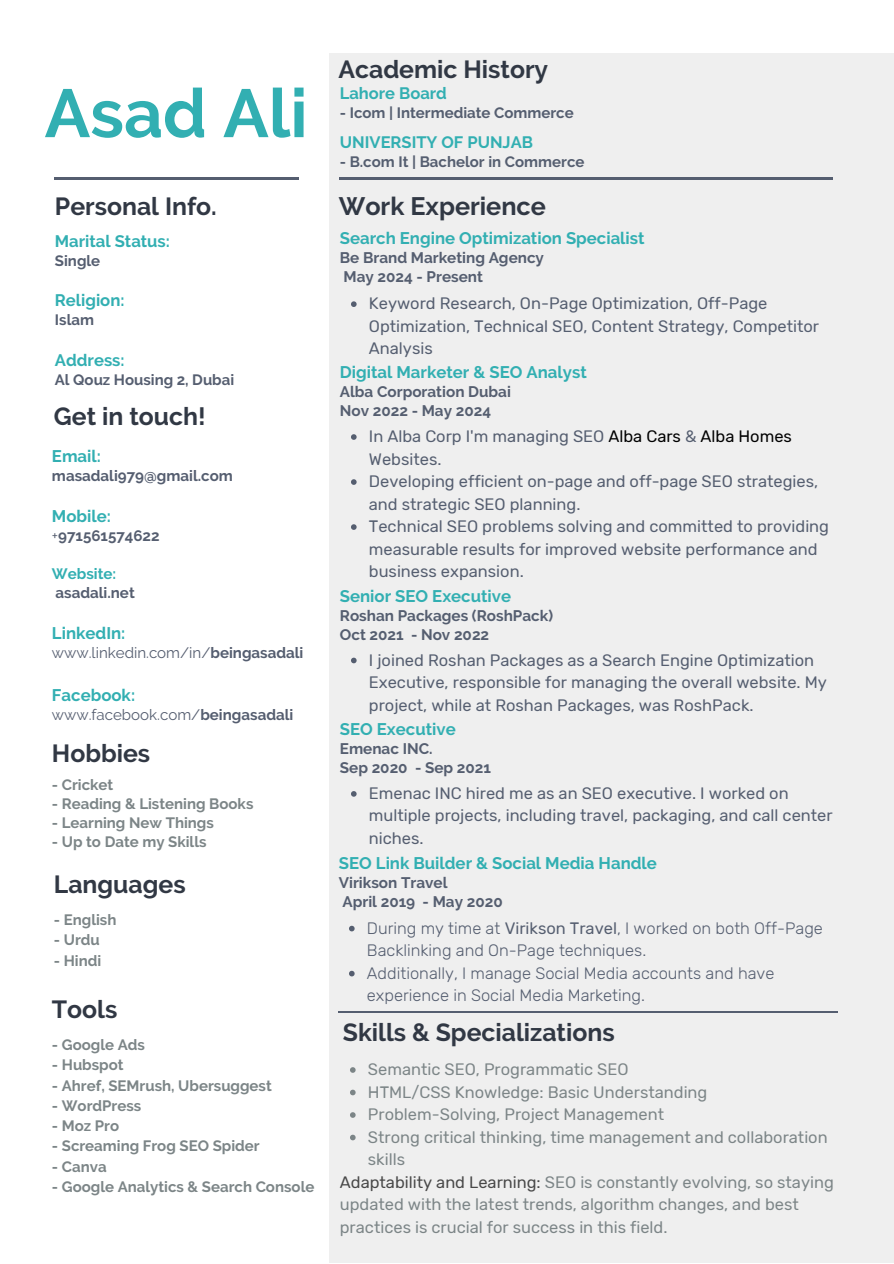
<style>
.page{position:relative;width:894px;height:1264px;background:#fff}
.page>*{position:absolute;margin:0;border:0;box-sizing:border-box;transform-origin:0 0}
.t1{font:700 67.95px "Raleway";color:#32afb2}
.t2{font:700 25.2px "Raleway";color:#313844}
.t3{font:700 24.75px "Raleway";color:#313844}
.t4{font:700 16.8px "Raleway";color:#32afb2}
.t5{font:700 16.65px "Raleway";color:#32afb2}
.t6{font:16.5px/22.5px "Rubik";color:#555e70}
.t7{font:16.5px/22.5px "Rubik";color:#7c8587}
.t8{font:300 16.5px/22.5px "Rubik";color:#555e70}
.t9{font:700 16.5px "Raleway";color:#32afb2}
.t10{font:700 15.3px/19.2px "Raleway";color:#555e70}
.t11{font:15.15px "Raleway";color:#555e70}
.t12{font:700 15.15px/19.2px "Raleway";color:#555e70}
.t13{font:700 15px "Raleway";color:#7c8587}
.t14{font:700 15px "Raleway";color:#555e70}
.s1{font-weight:400}
.s2{color:#32afb2}
.s3{font-weight:700}
.s4{color:#000}
.s5{color:#484848}
</style>
<div class="page">
<hr style="left:54px;top:178px;width:244px;height:1px;background:#555e70">
<div style="left:329px;top:53px;width:563px;height:1210px;background:#efefef"></div>
<hr style="left:338px;top:1011px;width:500px;height:1px;background:#555e70">
<hr style="left:339px;top:178px;width:493px;height:1px;background:#555e70">
<svg style="left:350px;top:1067px;width:5px;height:5px"></svg>
<svg style="left:350px;top:1089px;width:5px;height:6px"></svg>
<svg style="left:350px;top:1112px;width:5px;height:5px"></svg>
<svg style="left:350px;top:1134px;width:5px;height:6px"></svg>
<svg style="left:351px;top:434px;width:5px;height:6px"></svg>
<svg style="left:351px;top:479px;width:5px;height:6px"></svg>
<svg style="left:351px;top:524px;width:5px;height:6px"></svg>
<svg style="left:351px;top:657px;width:5px;height:6px"></svg>
<svg style="left:351px;top:791px;width:5px;height:5px"></svg>
<svg style="left:349px;top:925px;width:5px;height:6px"></svg>
<svg style="left:349px;top:970px;width:5px;height:6px"></svg>
<svg style="left:351px;top:301px;width:5px;height:6px"></svg>
<h1 class="t1" style="left:45px;top:73px;width:264px">Asad Ali</h1>
<h4 class="t3" style="left:55px;top:192px;width:163px">Personal Info.</h4>
<h3 class="t5" style="left:55px;top:231px;width:116px">Marital Status:</h3>
<h3 class="t14" style="left:55px;top:252px;width:47px">Single</h3>
<h4 class="t5" style="left:55px;top:290px;width:71px">Religion:</h4>
<h4 class="t14" style="left:55px;top:311px;width:41px">Islam</h4>
<h4 class="t5" style="left:55px;top:350px;width:71px">Address:</h4>
<h2 class="t14" style="left:55px;top:371px;width:181px">Al Qouz Housing 2, Dubai</h2>
<h2 class="t3" style="left:54px;top:402px;width:153px">Get in touch!</h2>
<h3 class="t4" style="left:52px;top:446px;width:51px">Email:</h3>
<h3 class="t12" style="left:52px;top:466px;width:182px">masadali979@gmail.com</h3>
<h3 class="t4" style="left:52px;top:506px;width:61px">Mobile:</h3>
<h3 class="t12" style="left:52px;top:526px;width:109px"><span class="s1">+</span>971561574622</h3>
<p class="t12" style="left:52px;top:564px;width:84px"><span class="s2">Website: </span>asadali.net</p>
<p class="t4" style="left:52px;top:623px;width:75px">LinkedIn:</p>
<p class="t11" style="left:52px;top:643px;width:253px">www.linkedin.com/in/<span class="s3">beingasadali</span></p>
<h2 class="t4" style="left:52px;top:684px;width:85px">Facebook:</h2>
<h2 class="t11" style="left:52px;top:705px;width:243px">www.facebook.com/<span class="s3">beingasadali</span></h2>
<p class="t3" style="left:52px;top:738px;width:100px">Hobbies</p>
<p class="t13" style="left:52px;top:775px;width:63px">- Cricket</p>
<p class="t13" style="left:52px;top:794px;width:203px">- Reading &amp; Listening Books</p>
<p class="t13" style="left:52px;top:814px;width:163px">- Learning New Things</p>
<h2 class="t13" style="left:52px;top:833px;width:156px">- Up to Date my Skills</h2>
<p class="t3" style="left:54px;top:870px;width:133px">Languages</p>
<p class="t13" style="left:54px;top:911px;width:64px">- English</p>
<p class="t13" style="left:54px;top:931px;width:47px">- Urdu</p>
<h2 class="t13" style="left:54px;top:951px;width:49px">- Hindi</h2>
<p class="t3" style="left:52px;top:995px;width:67px">Tools</p>
<p class="t13" style="left:52px;top:1035px;width:94px">- Google Ads</p>
<p class="t13" style="left:52px;top:1056px;width:73px">- Hubspot</p>
<h2 class="t13" style="left:52px;top:1076px;width:221px">- Ahref, SEMrush, Ubersuggest</h2>
<h3 class="t13" style="left:52px;top:1096px;width:91px">- WordPress</h3>
<p class="t13" style="left:52px;top:1116px;width:69px">- Moz Pro</p>
<h3 class="t13" style="left:52px;top:1137px;width:209px">- Screaming Frog SEO Spider</h3>
<p class="t13" style="left:52px;top:1157px;width:56px">- Canva</p>
<p class="t13" style="left:52px;top:1177px;width:264px">- Google Analytics &amp; Search Console</p>
<h3 class="t3" style="left:338px;top:54px;width:211px">Academic History</h3>
<p class="t9" style="left:340px;top:84px;width:108px">Lahore Board</p>
<p class="t14" style="left:340px;top:104px;width:235px">- Icom | Intermediate Commerce</p>
<p class="t9" style="left:340px;top:132px;width:195px">UNIVERSITY OF PUNJAB</p>
<p class="t14" style="left:340px;top:153px;width:246px">- B.com It | Bachelor in Commerce</p>
<p class="t2" style="left:339px;top:191px;width:208px">Work Experience</p>
<p class="t4" style="left:340px;top:228px;width:306px">Search Engine Optimization Specialist</p>
<p class="t10" style="left:340px;top:248px;width:206px">Be Brand Marketing Agency<br>May 2024 - Present</p>
<p class="t6" style="left:369px;top:292px;width:451px">Keyword Research, On-Page Optimization, Off-Page<br>Optimization, Technical SEO, Content Strategy, Competitor<br>Analysis</p>
<p class="t4" style="left:340px;top:362px;width:248px">Digital Marketer &amp; SEO Analyst</p>
<p class="t10" style="left:340px;top:382px;width:172px">Alba Corporation Dubai<br>Nov 2022 - May 2024</p>
<h3 class="t6" style="left:369px;top:425px;width:424px">In Alba Corp I'm managing SEO <span class="s4">Alba Cars</span> &amp; <span class="s4">Alba Homes<br></span>Websites.</h3>
<p class="t6" style="left:369px;top:470px;width:450px">Developing efficient on-page and off-page SEO strategies, and strategic SEO planning.</p>
<h3 class="t6" style="left:369px;top:515px;width:461px">Technical SEO problems solving and committed to providing measurable results for improved website performance and business expansion.</h3>
<p class="t4" style="left:340px;top:586px;width:173px">Senior SEO Executive</p>
<p class="t10" style="left:340px;top:606px;width:215px">Roshan Packages (RoshPack)<br>Oct 2021 - Nov 2022</p>
<h3 class="t6" style="left:369px;top:648px;width:459px">I joined Roshan Packages as a Search Engine Optimization<br>Executive, responsible for managing the overall website. My project, while at Roshan Packages, was RoshPack.</h3>
<p class="t4" style="left:340px;top:719px;width:117px">SEO Executive</p>
<p class="t10" style="left:340px;top:739px;width:153px">Emenac INC.<br>Sep 2020 - Sep 2021</p>
<p class="t6" style="left:369px;top:782px;width:465px">Emenac INC hired me as an SEO executive. I worked on multiple projects, including travel, packaging, and call center niches.</p>
<h2 class="t4" style="left:339px;top:852px;width:319px">SEO Link Builder &amp; Social Media Handle</h2>
<h2 class="t10" style="left:339px;top:872px;width:165px">Virikson Travel<br>April 2019 - May 2020</h2>
<p class="t8" style="left:367px;top:916px;width:457px">During my time at <span class="s1">Virikson Travel</span>, I worked on both Off-Page<br>Backlinking and On-Page techniques.</p>
<p class="t8" style="left:367px;top:961px;width:409px">Additionally, I manage Social Media accounts and have experience in Social Media Marketing.</p>
<p class="t3" style="left:343px;top:1017px;width:273px">Skills &amp; Specializations</p>
<p class="t7" style="left:368px;top:1058px;width:262px">Semantic SEO, Programmatic SEO</p>
<p class="t7" style="left:368px;top:1080px;width:341px">HTML/CSS Knowledge: Basic Understanding</p>
<p class="t7" style="left:368px;top:1103px;width:297px">Problem-Solving, Project Management</p>
<h2 class="t7" style="left:368px;top:1125px;width:461px">Strong critical thinking, time management and collaboration skills</h2>
<p class="t7" style="left:340px;top:1170px;width:495px"><span class="s5">Adaptability and Learning:</span> SEO is constantly evolving, so staying updated with the latest trends, algorithm changes, and best practices is crucial for success in this field.</p>
</div>
